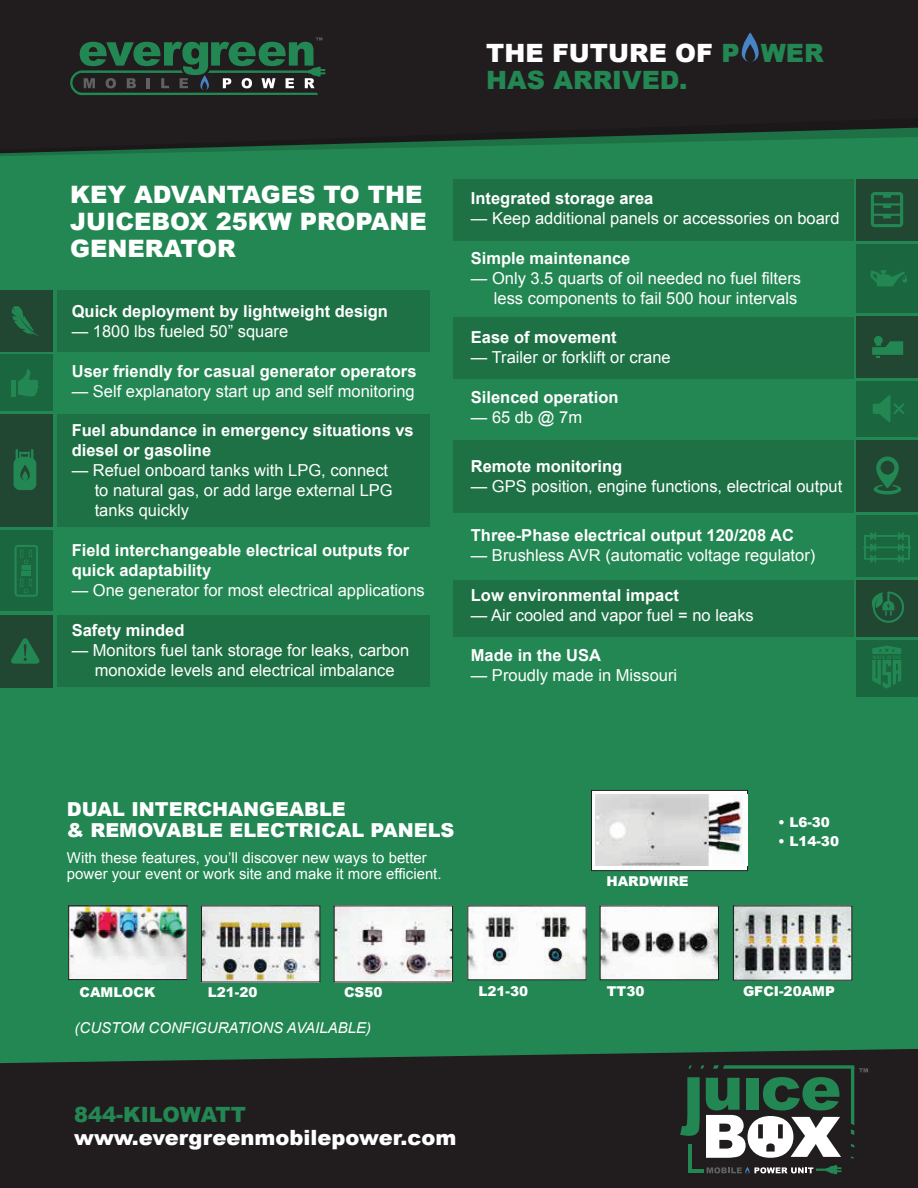
<style>
.page{position:relative;width:918px;height:1188px;background:#211d1e}
.page>*{position:absolute;margin:0;border:0;box-sizing:border-box;transform-origin:0 0}
.t1{font:900 25.2px/27px "Arial";color:#238753}
.t2{font:900 24px/27px "Arial";color:#fff}
.t3{font:900 21px "Arial";color:#fff}
.t4{font:900 21px "Arial";color:#238753}
.t5{font:900 19.2px/20.5px "Arial";color:#fff}
.t6{font:16.5px/20px "Arial";color:#fff}
.t7{font:700 16.5px/20px "Arial";color:#fff}
.t8{font:15px/16.5px "Arial";color:#fff}
.t9{font:italic 15px "Arial";color:#fff}
.t10{font:900 13.5px "Arial";color:#fff}
.s1{color:#fff}
</style>
<div class="page">
<div style="left:0;top:157px;width:918px;height:906px;background:#238753"></div>
<div style="left:857px;top:440px;width:61px;height:71px;background:#214733"></div>
<svg style="left:0;top:127px;width:918px;height:30px"></svg>
<svg style="left:70px;top:37px;width:255px;height:58px"></svg>
<svg style="left:680px;top:1065px;width:188px;height:109px"></svg>
<svg style="left:742px;top:32px;width:17px;height:30px"></svg>
<div style="left:57px;top:290px;width:373px;height:62px;background:#1d7145"></div>
<div style="left:453px;top:179px;width:400px;height:62px;background:#1d7145"></div>
<div style="left:453px;top:317px;width:400px;height:62px;background:#1d7145"></div>
<div style="left:453px;top:440px;width:400px;height:72px;background:#1d7145"></div>
<div style="left:453px;top:581px;width:400px;height:56px;background:#1d7145"></div>
<div style="left:57px;top:615px;width:373px;height:71px;background:#1d7145"></div>
<div style="left:57px;top:415px;width:373px;height:112px;background:#1d7145"></div>
<div style="left:0;top:415px;width:53px;height:112px;background:#214733"></div>
<div style="left:0;top:615px;width:53px;height:73px;background:#214733"></div>
<svg style="left:14px;top:449px;width:22px;height:41px"></svg>
<div style="left:0;top:290px;width:53px;height:62px;background:#214733"></div>
<div style="left:592px;top:790px;width:156px;height:81px;background:#fff"></div>
<div style="left:591px;top:790px;width:157px;height:81px;border:1px solid #211d1e"></div>
<img style="left:595px;top:795px;width:153px;height:71px">
<img style="left:70px;top:908px;width:115px;height:70px">
<div style="left:68px;top:906px;width:119px;height:74px;border:1px solid #211d1e"></div>
<img style="left:203px;top:908px;width:115px;height:72px">
<img style="left:336px;top:908px;width:115px;height:72px">
<img style="left:735px;top:908px;width:115px;height:70px">
<img style="left:470px;top:908px;width:114px;height:70px">
<img style="left:602px;top:908px;width:115px;height:70px">
<div style="left:600px;top:906px;width:119px;height:74px;border:1px solid #211d1e"></div>
<div style="left:857px;top:381px;width:61px;height:56px;background:#1a663e"></div>
<div style="left:0;top:354px;width:53px;height:57px;background:#1a663e"></div>
<div style="left:0;top:531px;width:53px;height:80px;background:#1a663e"></div>
<div style="left:857px;top:316px;width:61px;height:62px;background:#214733"></div>
<div style="left:857px;top:179px;width:61px;height:61px;background:#214733"></div>
<div style="left:857px;top:244px;width:61px;height:69px;background:#1a663e"></div>
<div style="left:857px;top:640px;width:61px;height:57px;background:#1a663e"></div>
<div style="left:857px;top:581px;width:61px;height:56px;background:#214733"></div>
<div style="left:857px;top:515px;width:61px;height:62px;background:#1a663e"></div>
<svg style="left:874px;top:457px;width:27px;height:38px"></svg>
<svg style="left:872px;top:336px;width:31px;height:22px"></svg>
<svg style="left:12px;top:306px;width:26px;height:30px"></svg>
<svg style="left:18px;top:369px;width:20px;height:27px"></svg>
<div style="left:11px;top:380px;width:5px;height:17px;background:#238753"></div>
<svg style="left:11px;top:638px;width:29px;height:26px"></svg>
<svg style="left:873px;top:395px;width:32px;height:27px"></svg>
<svg style="left:872px;top:592px;width:32px;height:31px"></svg>
<svg style="left:872px;top:646px;width:29px;height:43px"></svg>
<svg style="left:871px;top:270px;width:36px;height:16px"></svg>
<svg style="left:14px;top:545px;width:24px;height:52px"></svg>
<div style="left:21px;top:571px;width:10px;height:5px;background:#238753"></div>
<svg style="left:863px;top:532px;width:48px;height:31px"></svg>
<svg style="left:871px;top:192px;width:32px;height:35px"></svg>
<h2 class="t2" style="left:70px;top:180px;width:358px">KEY ADVANTAGES TO THE<br>JUICEBOX 25KW PROPANE<br>GENERATOR</h2>
<p class="t7" style="left:72px;top:302px;width:318px">Quick deployment by lightweight design</p>
<p class="t6" style="left:72px;top:321px;width:218px">— 1800 lbs fueled 50” square</p>
<p class="t7" style="left:72px;top:361px;width:346px">User friendly for casual generator operators</p>
<p class="t6" style="left:72px;top:381px;width:344px">— Self explanatory start up and self monitoring</p>
<p class="t7" style="left:72px;top:421px;width:344px">Fuel abundance in emergency situations vs diesel or gasoline</p>
<p class="t6" style="left:95px;top:461px;width:300px;text-indent:-23px">— Refuel onboard tanks with LPG, connect to natural gas, or add large external LPG tanks quickly</p>
<p class="t7" style="left:72px;top:541px;width:339px">Field interchangeable electrical outputs for quick adaptability</p>
<p class="t6" style="left:72px;top:580px;width:355px">— One generator for most electrical applications</p>
<p class="t7" style="left:72px;top:621px;width:114px">Safety minded</p>
<p class="t6" style="left:72px;top:640px;width:339px;text-align:center">— Monitors fuel tank storage for leaks, carbon monoxide levels and electrical imbalance</p>
<h1 class="t1" style="left:486px;top:39px;width:339px"><span class="s1">THE FUTURE OF</span> P WER<br>HAS ARRIVED.</h1>
<p class="t7" style="left:471px;top:189px;width:184px">Integrated storage area</p>
<p class="t6" style="left:471px;top:208px;width:370px">— Keep additional panels or accessories on board</p>
<p class="t7" style="left:471px;top:248px;width:161px">Simple maintenance</p>
<p class="t6" style="left:471px;top:268px;width:332px;text-align:right">— Only 3.5 quarts of oil needed no fuel filters less components to fail 500 hour intervals</p>
<p class="t7" style="left:471px;top:328px;width:147px">Ease of movement</p>
<p class="t6" style="left:471px;top:348px;width:201px">— Trailer or forklift or crane</p>
<p class="t7" style="left:471px;top:388px;width:149px">Silenced operation</p>
<p class="t6" style="left:471px;top:408px;width:113px">— 65 db @ 7m</p>
<p class="t7" style="left:471px;top:457px;width:153px">Remote monitoring</p>
<p class="t6" style="left:471px;top:477px;width:373px">— GPS position, engine functions, electrical output</p>
<p class="t7" style="left:471px;top:526px;width:325px">Three-Phase electrical output 120/208 AC</p>
<p class="t6" style="left:471px;top:546px;width:346px">— Brushless AVR (automatic voltage regulator)</p>
<p class="t7" style="left:471px;top:586px;width:210px">Low environmental impact</p>
<p class="t6" style="left:471px;top:605px;width:284px">— Air cooled and vapor fuel = no leaks</p>
<p class="t7" style="left:471px;top:646px;width:132px">Made in the USA</p>
<p class="t6" style="left:471px;top:665px;width:208px">— Proudly made in Missouri</p>
<p class="t5" style="left:67px;top:799px;width:389px">DUAL INTERCHANGEABLE<br>&amp; REMOVABLE ELECTRICAL PANELS</p>
<p class="t8" style="left:67px;top:849px;width:376px">With these features, you’ll discover new ways to better power your event or work site and make it more efficient.</p>
<p class="t10" style="left:606px;top:872px;width:84px">HARDWIRE</p>
<p class="t10" style="left:778px;top:812px;width:53px">• L6-30</p>
<p class="t10" style="left:778px;top:831px;width:62px">• L14-30</p>
<p class="t10" style="left:80px;top:983px;width:77px">CAMLOCK</p>
<p class="t10" style="left:208px;top:983px;width:51px">L21-20</p>
<p class="t10" style="left:344px;top:983px;width:40px">CS50</p>
<p class="t10" style="left:479px;top:981px;width:51px">L21-30</p>
<p class="t10" style="left:607px;top:981px;width:39px">TT30</p>
<p class="t10" style="left:743px;top:981px;width:93px">GFCI-20AMP</p>
<p class="t9" style="left:75px;top:1018px;width:298px">(CUSTOM CONFIGURATIONS AVAILABLE)</p>
<p class="t4" style="left:74px;top:1099px;width:173px">844-KILOWATT</p>
<p class="t3" style="left:74px;top:1122px;width:384px">www.evergreenmobilepower.com</p>
</div>
